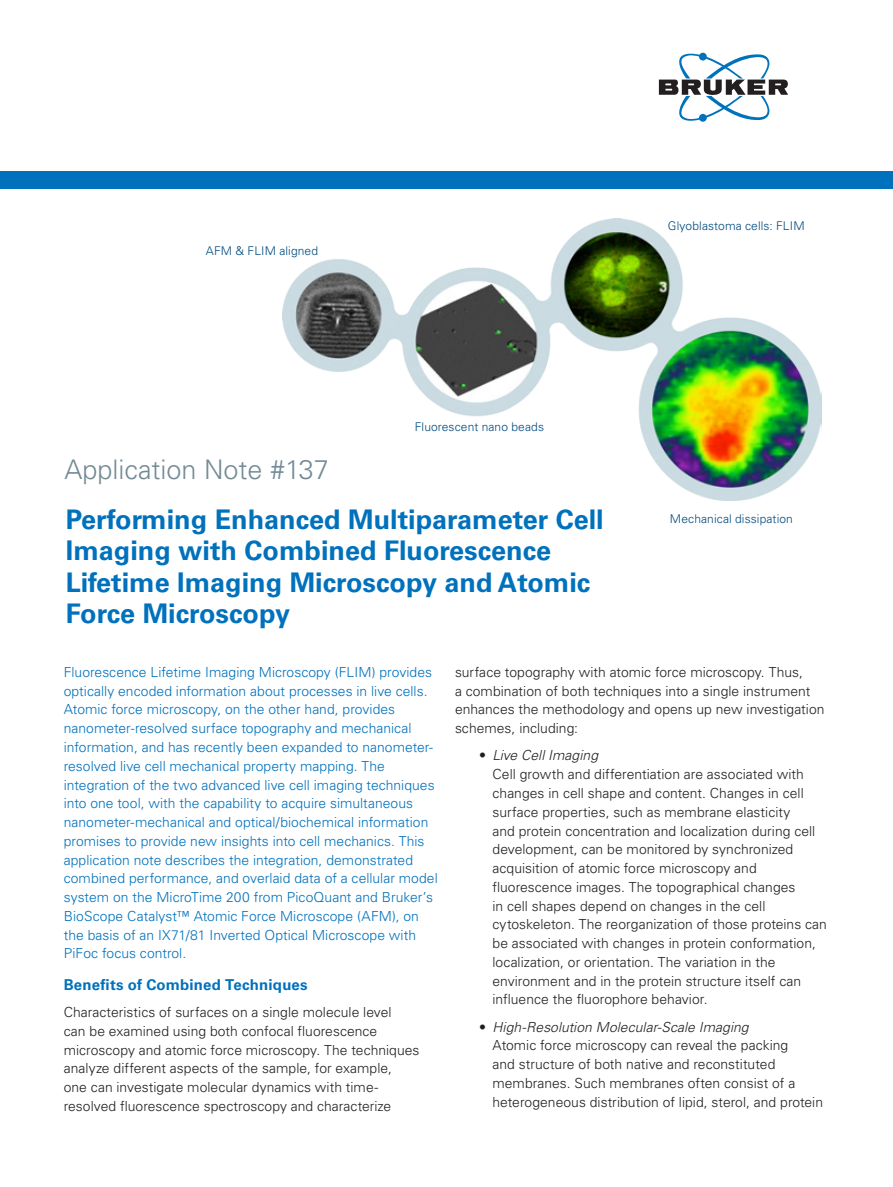
<style>
.page{position:relative;width:893px;height:1187px;background:#fff}
.page>*{position:absolute;margin:0;border:0;box-sizing:border-box;transform-origin:0 0}
.application_headline{font:700 27px/31.5px "Univers LT Std";color:#0071bc}
.application_subheadl{font:300 27px "Univers LT Std";color:#738a95}
.application_subhead{font:700 15px "Univers LT Std";letter-spacing:.015em;color:#0071bc}
.application_body{font:300 13.8px/18.8px "Univers LT Std";color:#231f20}
.application_intro{font:300 13.8px/18.8px "Univers LT Std";letter-spacing:.005em;color:#0071bc}
.application_legend{font:300 12px "Univers LT Std";letter-spacing:.01em;color:#004a7f}
.s1{font-style:italic}
</style>
<div class="page">
<img style="left:283px;top:219px;width:538px;height:281px">
<div style="left:0;top:171px;width:893px;height:17px;background:#0071bc"></div>
<svg style="left:659px;top:52px;width:129px;height:70px"></svg>
<p class="application_legend" style="left:206px;top:244px;width:114px">AFM &amp; FLIM aligned</p>
<p class="application_legend" style="left:415px;top:419px;width:131px">Fluorescent nano beads</p>
<p class="application_legend" style="left:668px;top:218px;width:138px">Glyoblastoma cells: FLIM</p>
<p class="application_subheadl" style="left:65px;top:452px;width:266px">Application Note #137</p>
<p class="application_headline" style="left:66px;top:503px;width:539px">Performing Enhanced Multiparameter Cell Imaging with Combined Fluorescence Lifetime Imaging Microscopy and Atomic Force Microscopy</p>
<p class="application_legend" style="left:670px;top:512px;width:125px">Mechanical dissipation</p>
<p class="application_intro" style="left:64px;top:662px;width:376px">Fluorescence Lifetime Imaging Microscopy (FLIM) provides optically encoded information about processes in live cells.<br>Atomic force microscopy, on the other hand, provides nanometer-resolved surface topography and mechanical information, and has recently been expanded to nanometer&shy;resolved live cell mechanical property mapping. The integration of the two advanced live cell imaging techniques into one tool, with the capability to acquire simultaneous nanometer-mechanical and optical/biochemical information promises to provide new insights into cell mechanics. This application note describes the integration, demonstrated combined performance, and overlaid data of a cellular model system on the MicroTime 200 from PicoQuant and Bruker’s BioScope Catalyst™ Atomic Force Microscope (AFM), on the basis of an IX71/81 Inverted Optical Microscope with PiFoc focus control.</p>
<p class="application_subhead" style="left:64px;top:975px;width:245px">Benefits of Combined Techniques</p>
<p class="application_body" style="left:64px;top:1002px;width:357px">Characteristics of surfaces on a single molecule level<br>can be examined using both confocal fluorescence microscopy and atomic force microscopy. The techniques analyze different aspects of the sample, for example,<br>one can investigate molecular dynamics with time&shy;resolved fluorescence spectroscopy and characterize</p>
<p class="application_body" style="left:455px;top:662px;width:371px">surface topography with atomic force microscopy. Thus,<br>a combination of both techniques into a single instrument enhances the methodology and opens up new investigation schemes, including:</p>
<p class="application_body" style="left:492px;top:746px;width:336px;text-indent:-14px">• <span class="s1">Live Cell Imaging<br></span>Cell growth and differentiation are associated with changes in cell shape and content. Changes in cell surface properties, such as membrane elasticity<br>and protein concentration and localization during cell development, can be monitored by synchronized acquisition of atomic force microscopy and fluorescence images. The topographical changes<br>in cell shapes depend on changes in the cell cytoskeleton. The reorganization of those proteins can be associated with changes in protein conformation, localization, or orientation. The variation in the environment and in the protein structure itself can influence the fluorophore behavior.</p>
<p class="application_body" style="left:492px;top:1017px;width:332px;text-indent:-14px">• <span class="s1">High-Resolution Molecular-Scale Imaging<br></span>Atomic force microscopy can reveal the packing<br>and structure of both native and reconstituted membranes. Such membranes often consist of a heterogeneous distribution of lipid, sterol, and protein</p>
</div>
